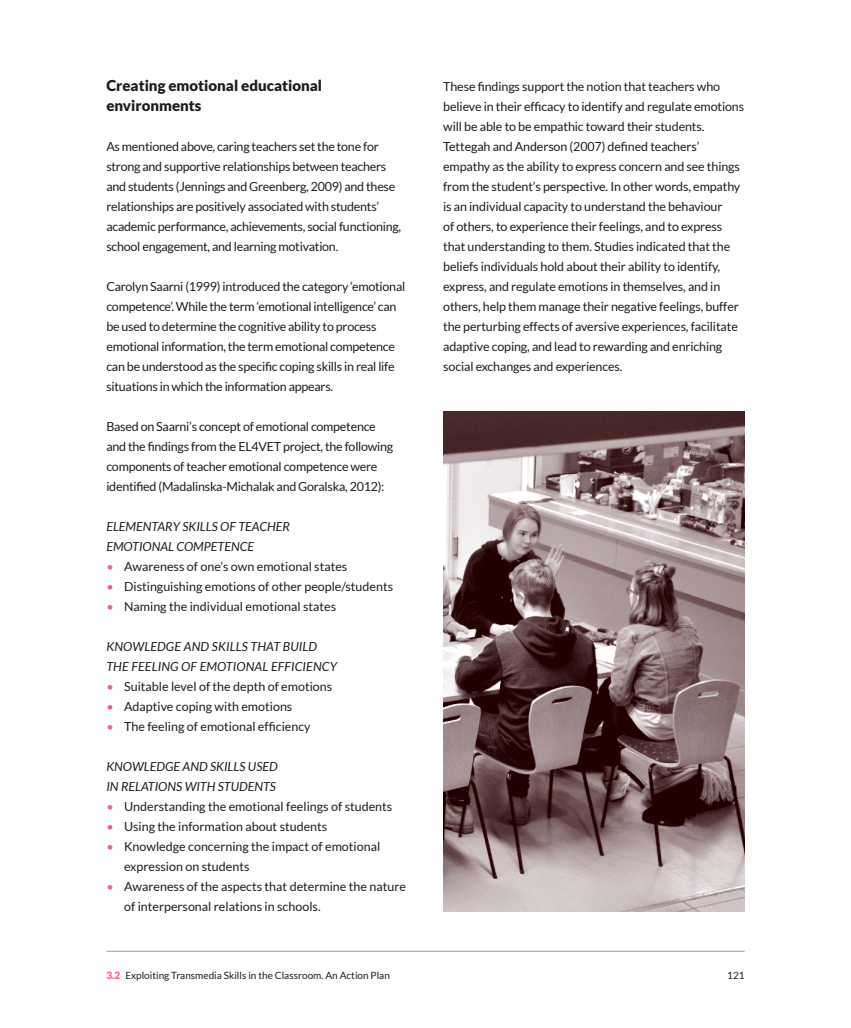
<style>
.page{position:relative;width:851px;height:1028px;background:#fff}
.page>*{position:absolute;margin:0;border:0;box-sizing:border-box;transform-origin:0 0}
.t1{font:900 15px/20px "Lato";color:#1d1d1b}
.t2{font:12.5px/20px "Lato";letter-spacing:-.01em;color:#1d1d1b}
.t3{font:italic 12.5px/20px "Lato";color:#1d1d1b}
.t4{font:10px "Lato";color:#1d1d1b}
.s1{color:#f76278}
.s2{font-weight:900;color:#f76278}
</style>
<div class="page">
<hr style="left:106px;top:951px;width:638px;height:1px;background:#9d9d9d">
<img style="left:443px;top:411px;width:301px;height:500px">
<p class="t1" style="left:106px;top:75px;width:217px">Creating emotional educational environments</p>
<p class="t2" style="left:106px;top:136px;width:296px">As mentioned above, caring teachers set the tone for strong and supportive relationships between teachers and students (Jennings and Greenberg, 2009) and these relationships are positively associated with students’ academic performance, achievements, social functioning, school engagement, and learning motivation.</p>
<p class="t2" style="left:106px;top:276px;width:300px">Carolyn Saarni (1999) introduced the category ‘emotional competence’. While the term ‘emotional intelligence’ can be used to determine the cognitive ability to process emotional information, the term emotional competence can be understood as the specific coping skills in real life situations in which the information appears.</p>
<p class="t2" style="left:106px;top:416px;width:288px">Based on Saarni’s concept of emotional competence and the findings from the EL4VET project, the following components of teacher emotional competence were identified (Madalinska-Michalak and Goralska, 2012):</p>
<p class="t3" style="left:106px;top:517px;width:185px">ELEMENTARY SKILLS OF TEACHER<br>EMOTIONAL COMPETENCE</p>
<p class="t2" style="left:106px;top:556px;width:242px"><span class="s1">•</span> Awareness of one’s own emotional states</p>
<p class="t2" style="left:106px;top:576px;width:288px"><span class="s1">•</span> Distinguishing emotions of other people/students</p>
<p class="t2" style="left:106px;top:596px;width:231px"><span class="s1">•</span> Naming the individual emotional states</p>
<p class="t3" style="left:106px;top:637px;width:232px">KNOWLEDGE AND SKILLS THAT BUILD<br>THE FEELING OF EMOTIONAL EFFICIENCY</p>
<p class="t2" style="left:106px;top:676px;width:227px"><span class="s1">•</span> Suitable level of the depth of emotions</p>
<p class="t2" style="left:106px;top:696px;width:187px"><span class="s1">•</span> Adaptive coping with emotions</p>
<p class="t2" style="left:106px;top:716px;width:206px"><span class="s1">•</span> The feeling of emotional efficiency</p>
<p class="t3" style="left:106px;top:757px;width:173px">KNOWLEDGE AND SKILLS USED<br>IN RELATIONS WITH STUDENTS</p>
<p class="t2" style="left:106px;top:796px;width:287px"><span class="s1">•</span> Understanding the emotional feelings of students</p>
<p class="t2" style="left:106px;top:816px;width:222px"><span class="s1">•</span> Using the information about students</p>
<p class="t2" style="left:124px;top:836px;width:257px;text-indent:-18px"><span class="s1">•</span> Knowledge concerning the impact of emotional expression on students</p>
<p class="t2" style="left:124px;top:876px;width:283px;text-indent:-18px"><span class="s1">•</span> Awareness of the aspects that determine the nature of interpersonal relations in schools.</p>
<p class="t4" style="left:106px;top:970px;width:285px"><span class="s2">3.2</span> Exploiting Transmedia Skills in the Classroom. An Action Plan</p>
<p class="t2" style="left:443px;top:76px;width:302px">These findings support the notion that teachers who believe in their efficacy to identify and regulate emotions will be able to be empathic toward their students.<br>Tettegah and Anderson (2007) defined teachers’ empathy as the ability to express concern and see things from the student’s perspective. In other words, empathy is an individual capacity to understand the behaviour<br>of others, to experience their feelings, and to express that understanding to them. Studies indicated that the beliefs individuals hold about their ability to identify, express, and regulate emotions in themselves, and in others, help them manage their negative feelings, buffer the perturbing effects of aversive experiences, facilitate adaptive coping, and lead to rewarding and enriching social exchanges and experiences.</p>
<p class="t4" style="left:727px;top:970px;width:19px">121</p>
</div>
